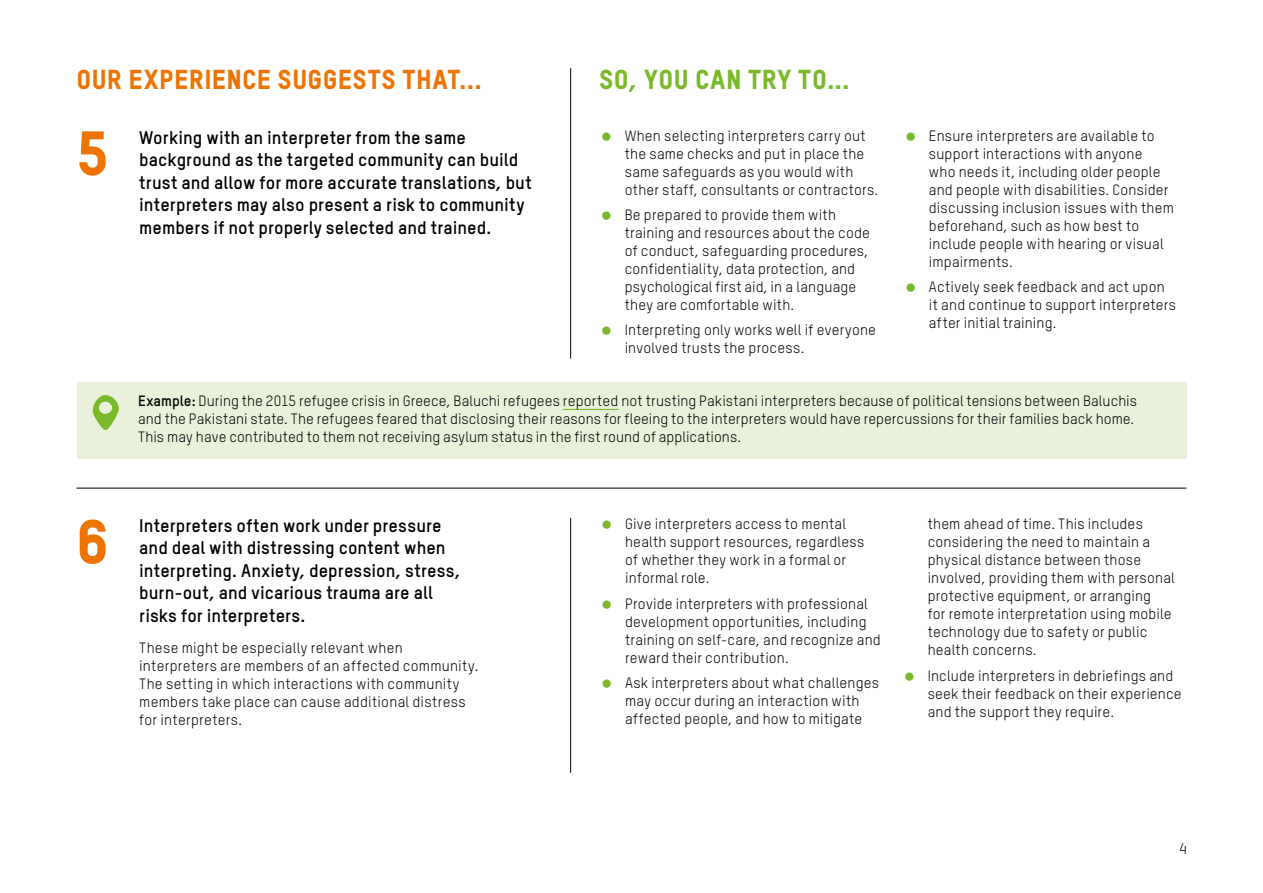
<style>
.page{position:relative;width:1263px;height:893px;background:#fff}
.page>*{position:absolute;margin:0;border:0;box-sizing:border-box;transform-origin:0 0}
.t1{font:61.5px "Oxfam TSTARPRO Headline";color:#ee7402}
.t2{font:27px "Oxfam TSTARPRO Headline";letter-spacing:.015em;color:#ee7402}
.t3{font:27px "Oxfam TSTARPRO Headline";letter-spacing:.02em;color:#7ab929}
.t4{font:700 18px/22.5px "Oxfam TSTARPRO";letter-spacing:.005em;color:#000}
.t5{font:15px "Oxfam TSTARPRO";color:#000}
.t6{font:14.7px/18px "Oxfam TSTARPRO";letter-spacing:.01em;color:#000}
.s1{font-weight:700}
</style>
<div class="page">
<hr style="left:570px;top:68px;width:1px;height:291px;background:#000">
<hr style="left:570px;top:518px;width:1px;height:255px;background:#000">
<hr style="left:77px;top:488px;width:1109px;height:1px;background:#000">
<div style="left:77px;top:382px;width:1109px;height:77px;background:#e9f1da"></div>
<hr style="left:563px;top:409px;width:55px;height:1px;background:#7ab929">
<svg style="left:92px;top:395px;width:27px;height:35px"></svg>
<h2 class="t2" style="left:77px;top:63px;width:407px">OUR EXPERIENCE SUGGESTS THAT...</h2>
<h2 class="t3" style="left:599px;top:63px;width:252px">SO, YOU CAN TRY TO...</h2>
<h1 class="t1" style="left:77px;top:115px;width:33px">5</h1>
<p class="t6" style="left:625px;top:127px;width:255px">When selecting interpreters carry out the same checks and put in place the same safeguards as you would with other staff, consultants or contractors.</p>
<p class="t6" style="left:625px;top:206px;width:247px">Be prepared to provide them with training and resources about the code of conduct, safeguarding procedures, confidentiality, data protection, and psychological first aid, in a language they are comfortable with.</p>
<p class="t6" style="left:625px;top:321px;width:253px">Interpreting only works well if everyone involved trusts the process.</p>
<p class="t4" style="left:139px;top:126px;width:394px">Working with an interpreter from the same background as the targeted community can build trust and allow for more accurate translations, but interpreters may also present a risk to community members if not properly selected and trained.</p>
<p class="t6" style="left:929px;top:127px;width:246px">Ensure interpreters are available to support interactions with anyone<br>who needs it, including older people and people with disabilities. Consider discussing inclusion issues with them beforehand, such as how best to include people with hearing or visual impairments.</p>
<p class="t6" style="left:929px;top:278px;width:249px">Actively seek feedback and act upon it and continue to support interpreters after initial training.</p>
<h1 class="t1" style="left:77px;top:503px;width:34px">6</h1>
<p class="t6" style="left:138px;top:392px;width:1000px"><span class="s1">Example:</span> During the 2015 refugee crisis in Greece, Baluchi refugees reported not trusting Pakistani interpreters because of political tensions between Baluchis and the Pakistani state. The refugees feared that disclosing their reasons for fleeing to the interpreters would have repercussions for their families back home.<br>This may have contributed to them not receiving asylum status in the first round of applications.</p>
<p class="t4" style="left:139px;top:514px;width:323px">Interpreters often work under pressure and deal with distressing content when interpreting. Anxiety, depression, stress, burn-out, and vicarious trauma are all risks for interpreters.</p>
<p class="t6" style="left:139px;top:638px;width:341px">These might be especially relevant when interpreters are members of an affected community.<br>The setting in which interactions with community members take place can cause additional distress for interpreters.</p>
<p class="t6" style="left:625px;top:515px;width:241px">Give interpreters access to mental health support resources, regardless of whether they work in a formal or informal role.</p>
<p class="t6" style="left:625px;top:594px;width:257px">Provide interpreters with professional development opportunities, including training on self-care, and recognize and reward their contribution.</p>
<p class="t6" style="left:625px;top:673px;width:255px">Ask interpreters about what challenges may occur during an interaction with affected people, and how to mitigate</p>
<p class="t6" style="left:928px;top:515px;width:249px">them ahead of time. This includes considering the need to maintain a physical distance between those involved, providing them with personal protective equipment, or arranging<br>for remote interpretation using mobile technology due to safety or public health concerns.</p>
<p class="t6" style="left:928px;top:666px;width:255px">Include interpreters in debriefings and seek their feedback on their experience and the support they require.</p>
<p class="t5" style="left:1179px;top:839px;width:9px">4</p>
</div>
